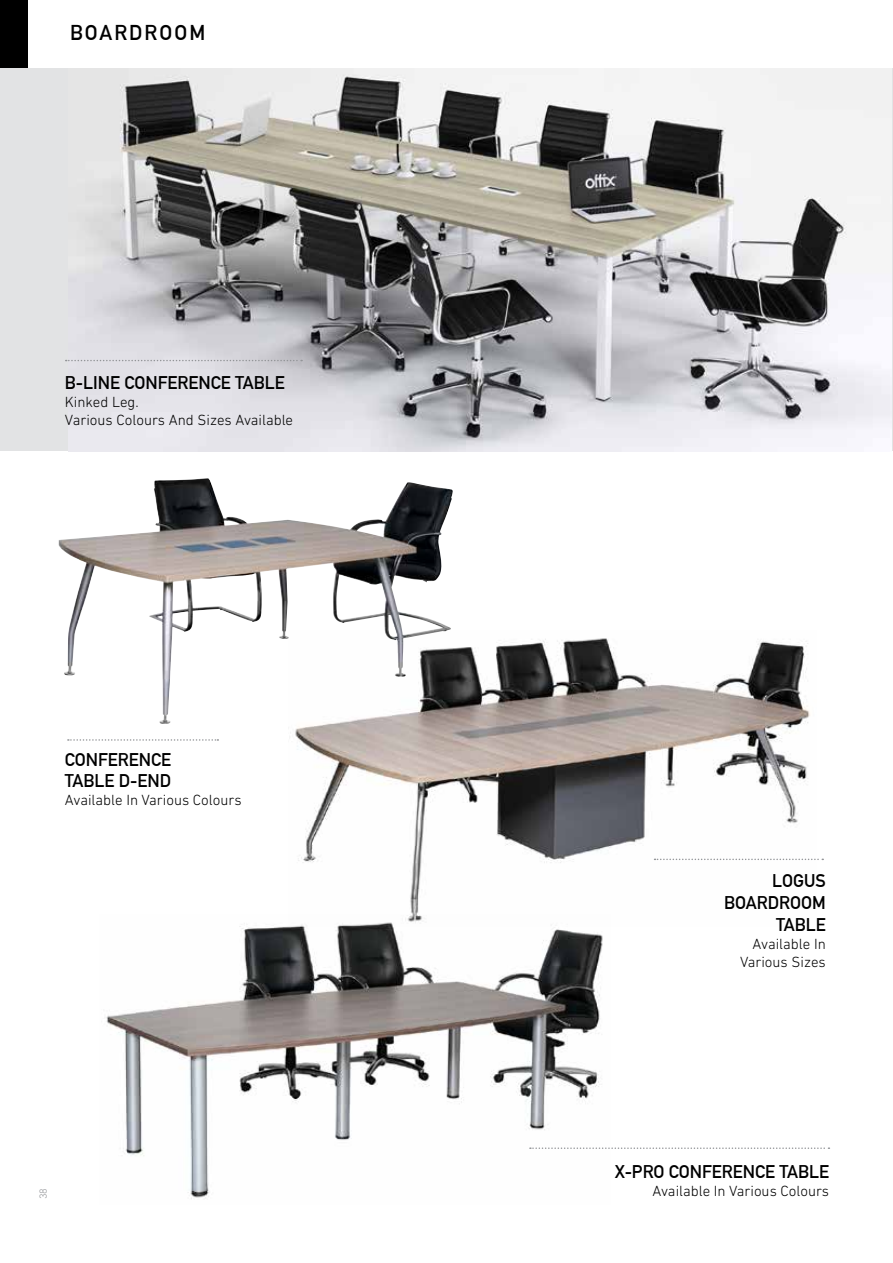
<style>
.page{position:relative;width:893px;height:1263px;background:#fff}
.page>*{position:absolute;margin:0;border:0;box-sizing:border-box;transform-origin:0 0}
.t1{font:700 21px "DIN Alternate";letter-spacing:.1em;color:#000}
.t2{font:700 18px/21.6px "DIN Alternate";color:#000;text-align:right}
.t3{font:300 15px/18px "DIN Next LT Pro";color:#000}
.t4{font:300 10.5px "DIN Next LT Pro";color:#939598}
</style>
<div class="page">
<div style="left:0;top:0;width:28px;height:68px;background:#000"></div>
<hr style="left:892px;top:0;width:1px;height:68px;background:#000">
<img style="left:106px;top:923px;width:497px;height:276px">
<div style="left:0;top:68px;width:893px;height:383px;background:#e2e3e4"></div>
<img style="left:68px;top:68px;width:823px;height:383px">
<svg style="left:66px;top:360px;width:236px;height:1px"></svg>
<img style="left:289px;top:631px;width:527px;height:295px">
<svg style="left:654px;top:859px;width:169px;height:1px"></svg>
<img style="left:59px;top:478px;width:194px;height:246px">
<svg style="left:68px;top:739px;width:150px;height:2px"></svg>
<svg style="left:530px;top:1147px;width:299px;height:2px"></svg>
<h1 class="t1" style="left:70px;top:17px;width:137px">BOARDROOM</h1>
<p class="t2" style="left:65px;top:370px;width:221px">B-LINE CONFERENCE TABLE</p>
<p class="t3" style="left:65px;top:392px;width:230px">Kinked Leg.<br>Various Colours And Sizes Available</p>
<p class="t2" style="left:65px;top:747px;width:108px;text-align:left">CONFERENCE<br>TABLE D-END</p>
<p class="t3" style="left:65px;top:791px;width:178px">Available In Various Colours</p>
<p class="t4" style="left:37px;top:1199px;width:13px;rotate:-90deg">38</p>
<p class="t2" style="left:724px;top:869px;width:103px">LOGUS<br>BOARDROOM<br>TABLE</p>
<p class="t3" style="left:740px;top:934px;width:87px;text-align:right">Available In<br>Various Sizes</p>
<p class="t2" style="left:615px;top:1160px;width:216px">X-PRO CONFERENCE TABLE</p>
<p class="t3" style="left:653px;top:1182px;width:178px">Available In Various Colours</p>
</div>
